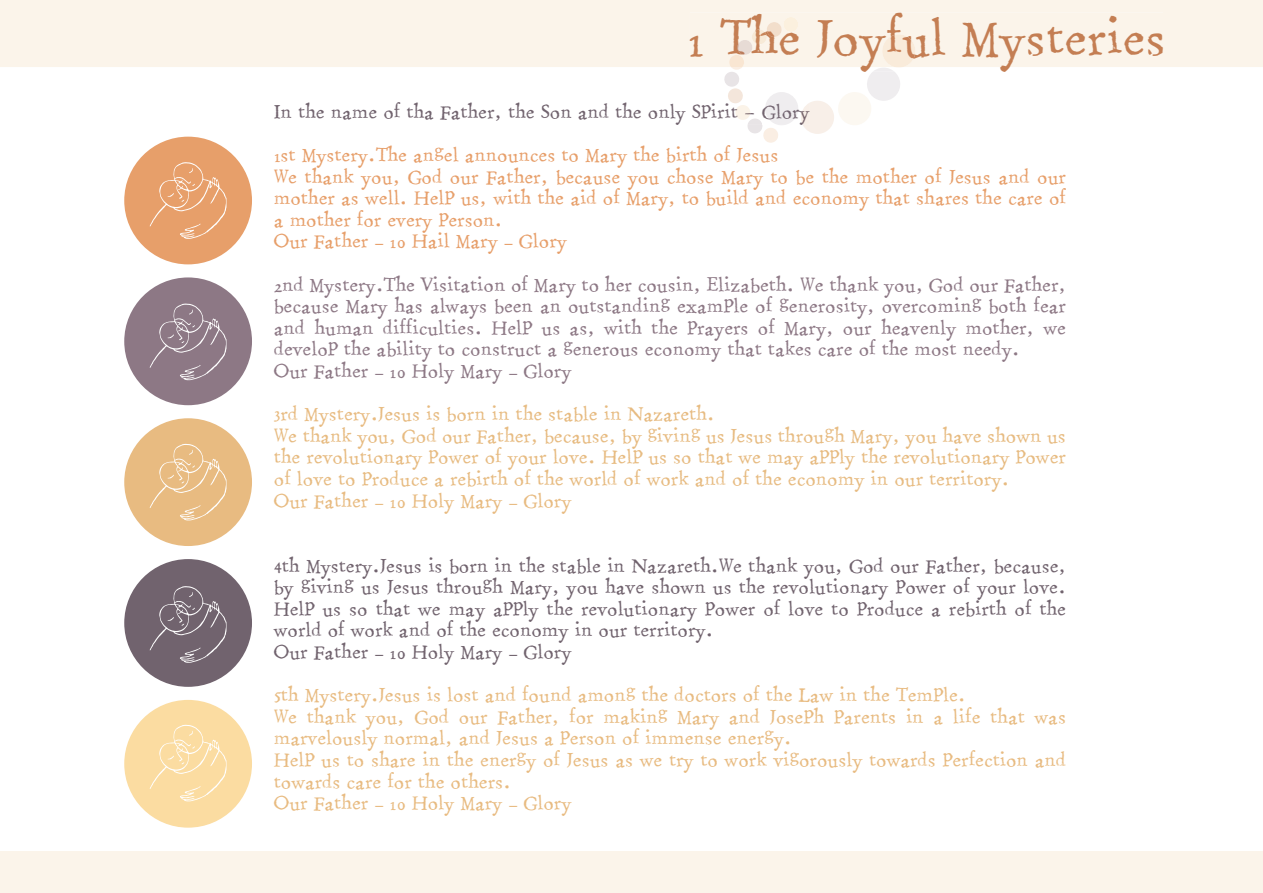
<style>
.page{position:relative;width:1263px;height:893px;background:#fff}
.page>*{position:absolute;margin:0;border:0;box-sizing:border-box;transform-origin:0 0}
.t1{font:46.5px "Stamping Nico";color:#c47e53}
.t2{font:18px/21.6px "Stamping Nico";color:#8d7885}
.t3{font:18px/21.6px "Stamping Nico";color:#e8bb81}
.t4{font:18px/21.6px "Stamping Nico";color:#e7bb81}
.t5{font:18px/21.6px "Stamping Nico";color:#71636e}
.t6{font:18px/21.6px "Stamping Nico";color:#e79f6a}
.t7{font:18px "Stamping Nico";color:#77656c}
.s1{font-family:"Myriad Pro"}
.s2{color:#e8bb81}
.s3{font-family:"Myriad Pro";color:#e8bb81}
</style>
<div class="page">
<div style="left:0;top:0;width:1263px;height:67px;background:#fbf4ea"></div>
<div style="left:0;top:852px;width:1263px;height:41px;background:#fbf4ea"></div>
<div style="left:124px;top:137px;width:128px;height:127px;background:#e79f6a;border-radius:50%"></div>
<div style="left:124px;top:277px;width:128px;height:128px;background:#8d7885;border-radius:50%"></div>
<div style="left:124px;top:418px;width:128px;height:128px;background:#e8bb81;border-radius:50%"></div>
<div style="left:124px;top:559px;width:128px;height:128px;background:#71636e;border-radius:50%"></div>
<div style="left:124px;top:700px;width:128px;height:128px;background:#fbdca1;border-radius:50%"></div>
<svg style="left:150px;top:162px;width:76px;height:77px"></svg>
<svg style="left:150px;top:303px;width:76px;height:77px"></svg>
<svg style="left:150px;top:444px;width:76px;height:77px"></svg>
<svg style="left:150px;top:586px;width:76px;height:77px"></svg>
<svg style="left:150px;top:725px;width:76px;height:76px"></svg>
<svg style="left:690px;top:12px;width:473px;height:131px"></svg>
<h1 class="t1" style="left:687px;top:12px;width:481px">1 The Joyful Mysteries</h1>
<p class="t7" style="left:274px;top:102px;width:537px">In the name of tha Father, the Son and the only Spirit - Glory</p>
<p class="t6" style="left:274px;top:147px;width:794px">1st Mystery.The angel announces to Mary the birth of Jesus<br>We thank you, God our Father, because you chose Mary to be the mother of Jesus and our mother as well. Help us, with the aid of Mary, to build and economy that shares the care of a mother for every person.<br>Our Father <span class="s1">–</span> 10 Hail Mary <span class="s1">–</span> Glory</p>
<p class="t2" style="left:274px;top:276px;width:794px">2nd Mystery.The Visitation of Mary to her cousin, Elizabeth. We thank you, God our Father, because Mary has always been an outstanding example of generosity, overcoming both fear and human difficulties. Help us as, with the prayers of Mary, our heavenly mother, we develop the ability to construct a generous economy that takes care of the most needy.<br>Our Father <span class="s1">–</span> 10 Holy Mary <span class="s1">–</span> Glory</p>
<p class="t4" style="left:274px;top:406px;width:794px"><span class="s2">3rd Mystery.</span>Jesus is born in the stable in Nazareth.<br>We thank you, God our Father, because, by giving us Jesus through Mary, you have shown us the revolutionary power of your love. Help us so that we may apply the revolutionary power of love to produce a rebirth of the world of work and of the economy in our territory.<br><span class="s2">Our Father</span> <span class="s3">–</span> <span class="s2">10 Holy Mary</span> <span class="s3">–</span> <span class="s2">Glory</span></p>
<p class="t5" style="left:274px;top:557px;width:794px">4th Mystery.Jesus is born in the stable in Nazareth.We thank you, God our Father, because, by giving us Jesus through Mary, you have shown us the revolutionary power of your love.<br>Help us so that we may apply the revolutionary power of love to produce a rebirth of the world of work and of the economy in our territory.<br>Our Father <span class="s1">–</span> 10 Holy Mary <span class="s1">–</span> Glory</p>
<p class="t3" style="left:274px;top:687px;width:794px">5th Mystery.Jesus is lost and found among the doctors of the Law in the Temple.<br>We thank you, God our Father, for making Mary and Joseph parents in a life that was marvelously normal, and Jesus a person of immense energy.<br>Help us to share in the energy of Jesus as we try to work vigorously towards perfection and towards care for the others.<br>Our Father <span class="s1">–</span> 10 Holy Mary <span class="s1">–</span> Glory</p>
</div>
